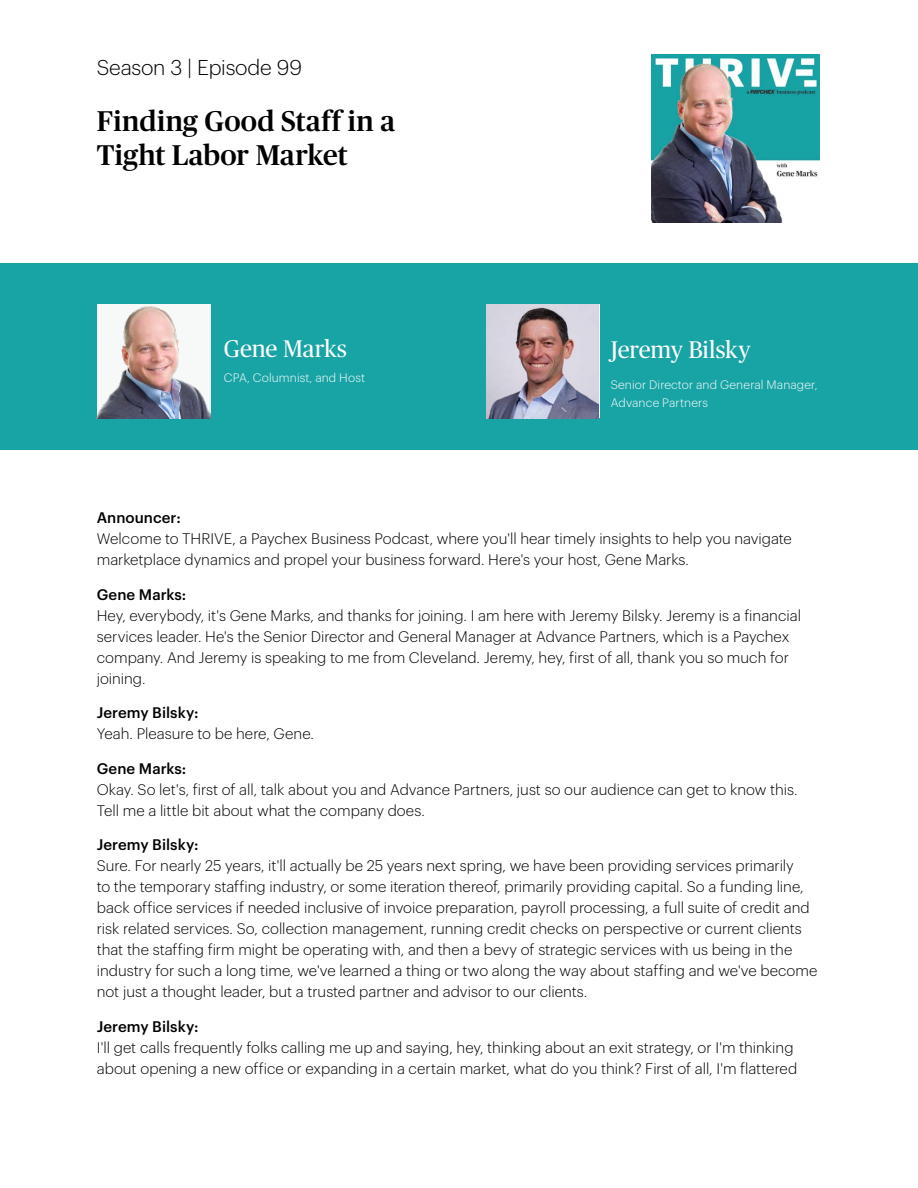
<style>
.page{position:relative;width:918px;height:1188px;background:#fff}
.page>*{position:absolute;margin:0;border:0;box-sizing:border-box;transform-origin:0 0}
.t1{font:500 28.5px/34.2px "Publico Headline";letter-spacing:.01em;color:#000}
.t2{font:24px "Publico Headline";letter-spacing:-.01em;color:#fff}
.t3{font:300 21px "Graphik";letter-spacing:-.01em;color:#000}
.t4{font:300 15px/21px "Graphik";color:#000}
.t5{font:500 15px "Graphik";letter-spacing:.005em;color:#000}
.t6{font:300 12px/18px "Graphik";letter-spacing:.01em;color:#fff}
</style>
<div class="page">
<div style="left:0;top:264px;width:918px;height:186px;background:#18a3a5"></div>
<img style="left:97px;top:305px;width:113px;height:113px">
<img style="left:486px;top:305px;width:112px;height:113px">
<img style="left:651px;top:54px;width:169px;height:169px">
<h3 class="t3" style="left:97px;top:53px;width:207px">Season 3 | Episode 99</h3>
<h1 class="t1" style="left:97px;top:102px;width:300px">Finding Good Staff in a<br>Tight Labor Market</h1>
<h2 class="t2" style="left:224px;top:332px;width:125px">Gene Marks</h2>
<p class="t6" style="left:224px;top:368px;width:143px">CPA, Columnist, and Host</p>
<h2 class="t2" style="left:611px;top:333px;width:141px">Jeremy Bilsky</h2>
<p class="t6" style="left:611px;top:375px;width:208px">Senior Director and General Manager,<br>Advance Partners</p>
<p class="t5" style="left:97px;top:506px;width:86px">Announcer:</p>
<p class="t4" style="left:97px;top:527px;width:697px">Welcome to THRIVE, a Paychex Business Podcast, where you'll hear timely insights to help you navigate marketplace dynamics and propel your business forward. Here's your host, Gene Marks.</p>
<p class="t5" style="left:97px;top:583px;width:91px">Gene Marks:</p>
<p class="t4" style="left:97px;top:604px;width:706px">Hey, everybody, it's Gene Marks, and thanks for joining. I am here with Jeremy Bilsky. Jeremy is a financial services leader. He's the Senior Director and General Manager at Advance Partners, which is a Paychex company. And Jeremy is speaking to me from Cleveland. Jeremy, hey, first of all, thank you so much for joining.</p>
<p class="t5" style="left:97px;top:701px;width:103px">Jeremy Bilsky:</p>
<p class="t4" style="left:97px;top:722px;width:219px">Yeah. Pleasure to be here, Gene.</p>
<p class="t5" style="left:97px;top:757px;width:91px">Gene Marks:</p>
<p class="t4" style="left:97px;top:778px;width:703px">Okay. So let's, first of all, talk about you and Advance Partners, just so our audience can get to know this.<br>Tell me a little bit about what the company does.</p>
<p class="t5" style="left:97px;top:833px;width:103px">Jeremy Bilsky:</p>
<p class="t4" style="left:97px;top:854px;width:722px">Sure. For nearly 25 years, it'll actually be 25 years next spring, we have been providing services primarily<br>to the temporary staffing industry, or some iteration thereof, primarily providing capital. So a funding line, back office services if needed inclusive of invoice preparation, payroll processing, a full suite of credit and risk related services. So, collection management, running credit checks on perspective or current clients that the staffing firm might be operating with, and then a bevy of strategic services with us being in the industry for such a long time, we've learned a thing or two along the way about staffing and we've become not just a thought leader, but a trusted partner and advisor to our clients.</p>
<p class="t5" style="left:97px;top:1015px;width:103px">Jeremy Bilsky:</p>
<p class="t4" style="left:97px;top:1036px;width:702px">I'll get calls frequently folks calling me up and saying, hey, thinking about an exit strategy, or I'm thinking about opening a new office or expanding in a certain market, what do you think? First of all, I'm flattered</p>
</div>
